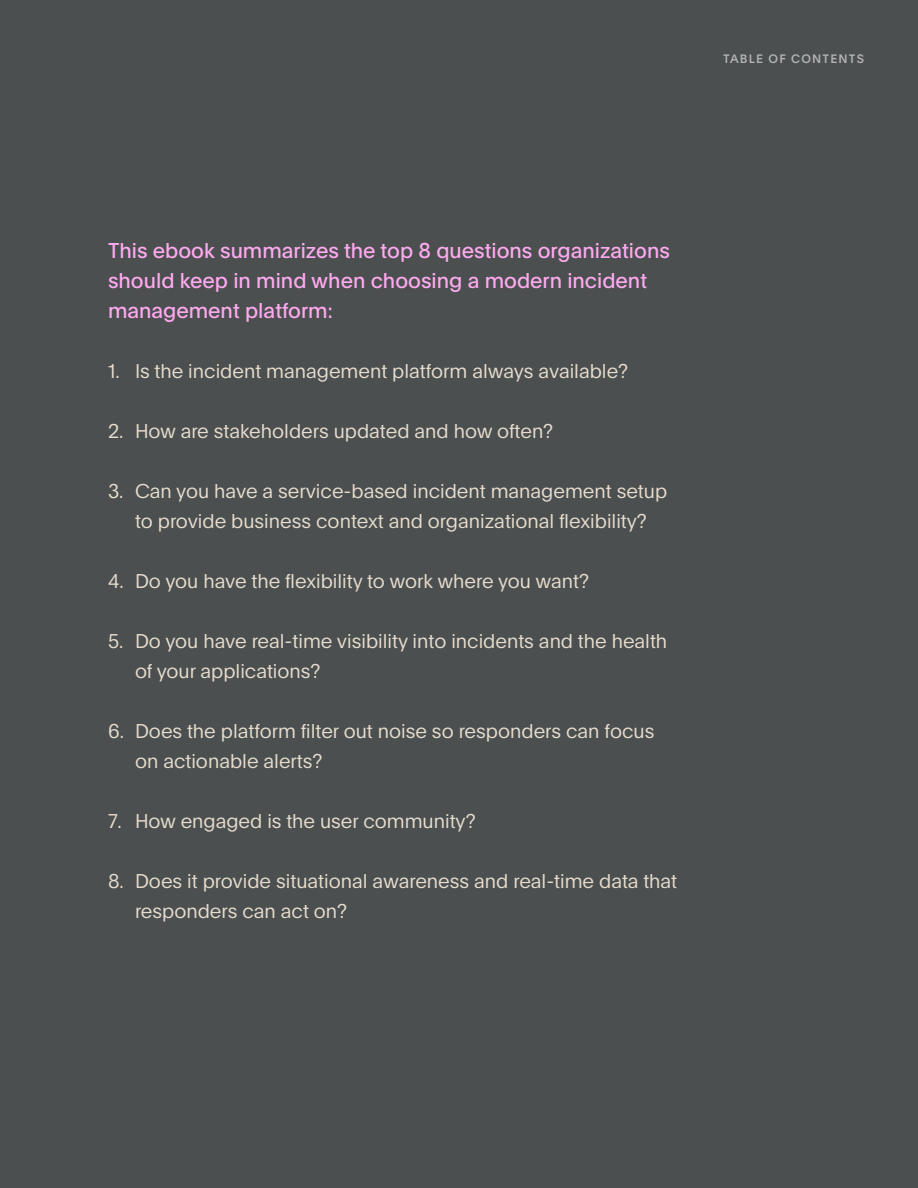
<style>
.page{position:relative;width:918px;height:1188px;background:#4b4f4f}
.page>*{position:absolute;margin:0;border:0;box-sizing:border-box;transform-origin:0 0}
.t1{font:21px "Plain";color:#ffaaf0}
.t2{font:300 19.5px/30px "Plain";color:#e7ddcf}
.t3{font:500 12px "Plain";letter-spacing:.1em;color:#b2b3b7}
</style>
<div class="page">
<p class="t3" style="left:723px;top:50px;width:142px">TABLE OF CONTENTS</p>
<p class="t1" style="left:108px;top:235px;width:563px">This ebook summarizes the top 8 questions organizations</p>
<p class="t1" style="left:108px;top:265px;width:541px">should keep in mind when choosing a modern incident</p>
<p class="t1" style="left:108px;top:295px;width:226px">management platform:</p>
<p class="t2" style="left:108px;top:355px;width:522px">1. Is the incident management platform always available?</p>
<p class="t2" style="left:108px;top:415px;width:447px">2. How are stakeholders updated and how often?</p>
<p class="t2" style="left:108px;top:475px;width:561px;text-align:center">3. Can you have a service-based incident management setup to provide business context and organizational flexibility?</p>
<p class="t2" style="left:108px;top:565px;width:483px">4. Do you have the flexibility to work where you want?</p>
<p class="t2" style="left:135px;top:625px;width:534px;text-indent:-27px">5. Do you have real-time visibility into incidents and the health of your applications?</p>
<p class="t2" style="left:135px;top:715px;width:521px;text-indent:-27px">6. Does the platform filter out noise so responders can focus on actionable alerts?</p>
<p class="t2" style="left:108px;top:805px;width:369px">7. How engaged is the user community?</p>
<p class="t2" style="left:135px;top:865px;width:544px;text-indent:-27px">8. Does it provide situational awareness and real-time data that responders can act on?</p>
</div>
